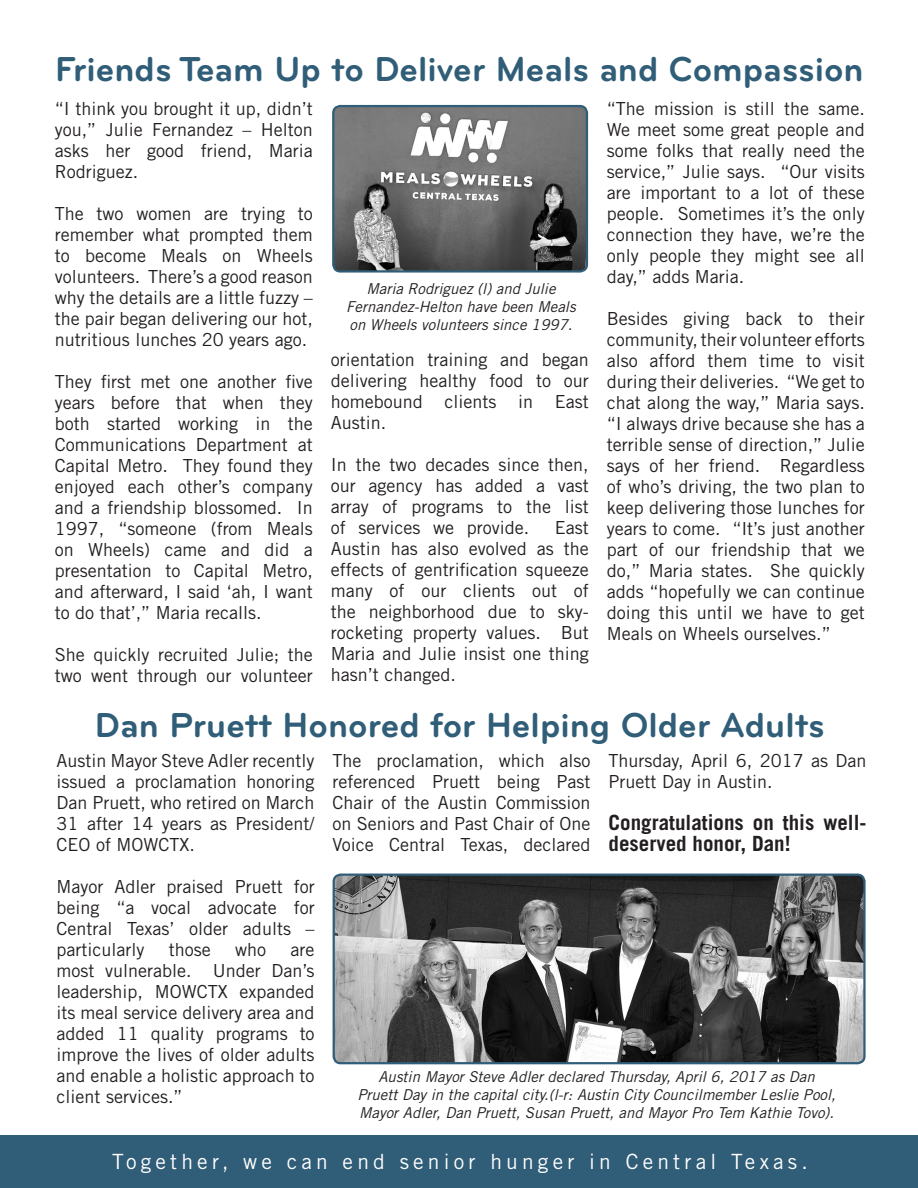
<style>
.page{position:relative;width:918px;height:1188px;background:#fff}
.page>*{position:absolute;margin:0;border:0;box-sizing:border-box;transform-origin:0 0}
.t1{font:700 36px "Bryant";color:#305d77}
.t2{font:21px "Trade Gothic LT Std";letter-spacing:.2em;color:#fff}
.t3{font:700 21px/21px "Trade Gothic LT Std";color:#231f20}
.t4{font:18px/21px "Trade Gothic LT Std";color:#231f20;text-align:justify}
.t5{font:italic 15px/18px "Trade Gothic LT Std";color:#231f20;text-align:center}
</style>
<div class="page">
<div style="left:0;top:1136px;width:918px;height:52px;background:#305d77"></div>
<img style="left:335px;top:106px;width:252px;height:164px">
<div style="left:332px;top:105px;width:256px;height:168px;border:2px solid #305d77;border-radius:7px"></div>
<img style="left:334px;top:875px;width:530px;height:188px">
<div style="left:333px;top:874px;width:533px;height:190px;border:2px solid #305d77;border-radius:7px"></div>
<p class="t1" style="left:55px;top:47px;width:810px">Friends Team Up to Deliver Meals and Compassion</p>
<p class="t4" style="left:55px;top:97px;width:260px">“I think you brought it up, didn’t you,” Julie Fernandez – Helton asks her good friend, Maria Rodriguez.</p>
<p class="t4" style="left:55px;top:202px;width:260px">The two women are trying to remember what prompted them to become Meals on Wheels volunteers. There’s a good reason why the details are a little fuzzy – the pair began delivering our hot, nutritious lunches 20 years ago.</p>
<p class="t4" style="left:55px;top:370px;width:260px">They first met one another five years before that when they both started working in the Communications Department at Capital Metro. They found they enjoyed each other’s company and a friendship blossomed. In 1997, “someone (from Meals on Wheels) came and did a presentation to Capital Metro, and afterward, I said ‘ah, I want to do that’,” Maria recalls.</p>
<p class="t4" style="left:55px;top:643px;width:260px">She quickly recruited Julie; the two went through our volunteer</p>
<p class="t5" style="left:346px;top:280px;width:231px">Maria Rodriguez (l) and Julie<br>Fernandez-Helton have been Meals</p>
<p class="t5" style="left:350px;top:316px;width:224px">on Wheels volunteers since 1997.</p>
<p class="t4" style="left:331px;top:349px;width:260px">orientation training and began delivering healthy food to our homebound clients in East Austin.</p>
<p class="t4" style="left:331px;top:454px;width:259px">In the two decades since then, our agency has added a vast array of programs to the list of services we provide.</p>
<p class="t4" style="left:331px;top:517px;width:260px;text-indent:224px">East Austin has also evolved as the effects of gentrification squeeze many of our clients out of the neighborhood due to sky&shy;rocketing property values. But Maria and Julie insist one thing hasn’t changed.</p>
<p class="t4" style="left:607px;top:97px;width:260px">“The mission is still the same.<br>We meet some great people and some folks that really need the service,” Julie says. “Our visits are important to a lot of these people. Sometimes it’s the only connection they have, we’re the only people they might see all day,” adds Maria.</p>
<p class="t4" style="left:607px;top:307px;width:260px">Besides giving back to their community, their volunteer efforts also afford them time to visit during their deliveries. “We get to chat along the way,” Maria says. “I always drive because she has a terrible sense of direction,” Julie says of her friend. Regardless of who’s driving, the two plan to keep delivering those lunches for years to come. “It’s just another part of our friendship that we do,” Maria states. She quickly adds “hopefully we can continue doing this until we have to get Meals on Wheels ourselves.”</p>
<p class="t1" style="left:95px;top:702px;width:731px">Dan Pruett Honored for Helping Older Adults</p>
<p class="t4" style="left:57px;top:750px;width:260px">Austin Mayor Steve Adler recently issued a proclamation honoring Dan Pruett, who retired on March 31 after 14 years as President/ CEO of MOWCTX.</p>
<p class="t4" style="left:57px;top:876px;width:260px">Mayor Adler praised Pruett for being “a vocal advocate for Central Texas’ older adults – particularly</p>
<p class="t4" style="left:169px;top:939px;width:43px">those</p>
<p class="t4" style="left:235px;top:939px;width:33px">who</p>
<p class="t4" style="left:57px;top:939px;width:260px;text-indent:234px">are most vulnerable. Under Dan’s leadership, MOWCTX expanded its meal service delivery area and added 11 quality programs to improve the lives of older adults and enable a holistic approach to client services.”</p>
<p class="t4" style="left:333px;top:750px;width:260px">The proclamation, which also referenced Pruett being Past Chair of the Austin Commission on Seniors and Past Chair of One Voice Central Texas, declared</p>
<p class="t4" style="left:609px;top:750px;width:260px">Thursday, April 6, 2017 as Dan<br>Pruett Day in Austin.</p>
<p class="t3" style="left:609px;top:812px;width:259px">Congratulations on this well&shy;deserved honor, Dan!</p>
<p class="t5" style="left:357px;top:1068px;width:480px">Austin Mayor Steve Adler declared Thursday, April 6, 2017 as Dan<br>Pruett Day in the capital city.(l-r: Austin City Councilmember Leslie Pool,<br>Mayor Adler, Dan Pruett, Susan Pruett, and Mayor Pro Tem Kathie Tovo).</p>
<p class="t2" style="left:112px;top:1149px;width:697px">Together, we can end senior hunger in Central Texas.</p>
</div>
